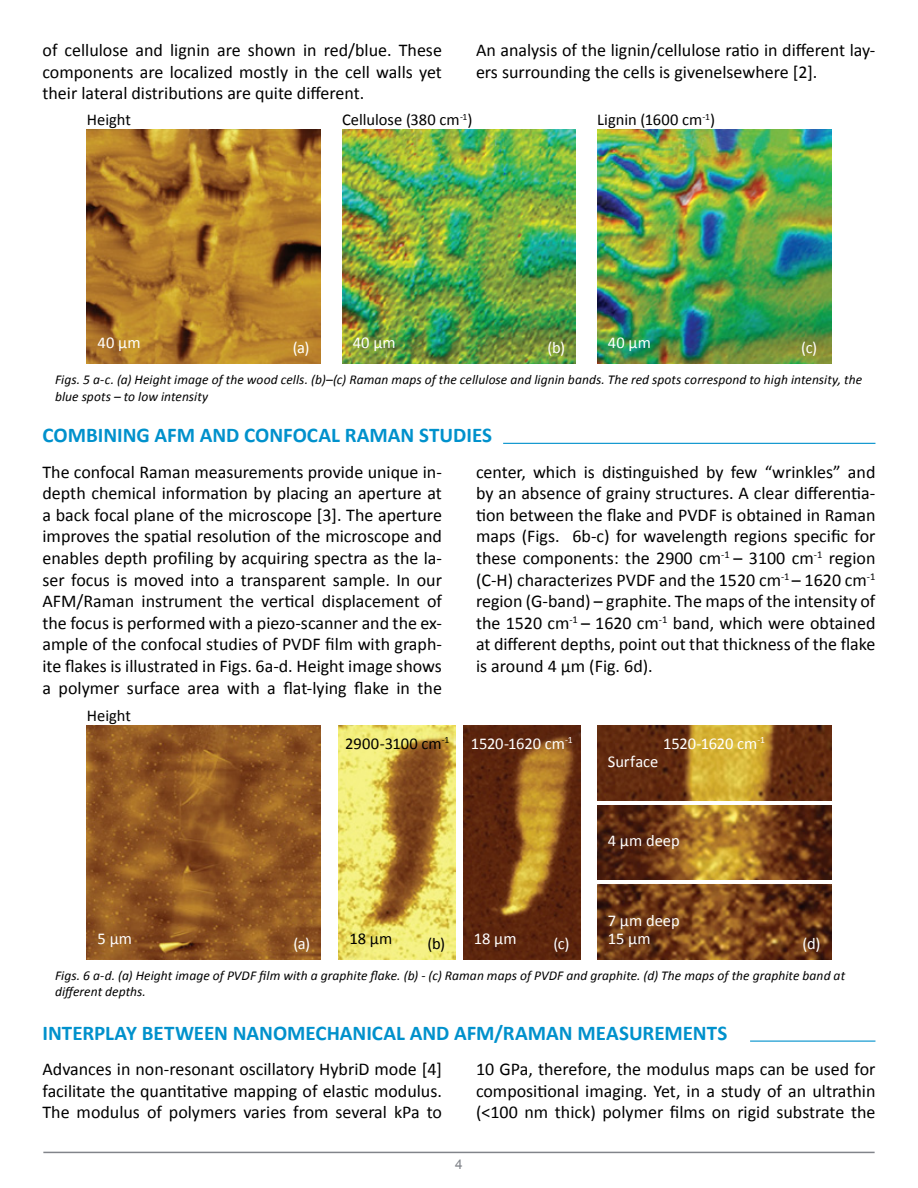
<style>
.page{position:relative;width:918px;height:1188px;background:#fff}
.page>*{position:absolute;margin:0;border:0;box-sizing:border-box;transform-origin:0 0}
.t1{font:700 21px "Calibri";color:#0091cc}
.t2{font:18px/21.6px "Calibri";color:#000;text-align:justify}
.t3{font:16.5px/18.1px "Calibri";color:#fff}
.t4{font:16.5px "Calibri";color:#000}
.t5{font:italic 13.5px/16.2px "Calibri";letter-spacing:.005em;color:#000}
.t6{font:13.5px "Arial";color:#81848a}
</style>
<div class="page">
<hr style="left:43px;top:1152px;width:832px;height:1px;background:#81848a">
<img style="left:597px;top:726px;width:234px;height:74px">
<img style="left:87px;top:726px;width:234px;height:233px">
<img style="left:339px;top:726px;width:117px;height:233px">
<img style="left:463px;top:726px;width:117px;height:233px">
<img style="left:597px;top:805px;width:234px;height:75px">
<img style="left:597px;top:885px;width:234px;height:74px">
<img style="left:87px;top:130px;width:234px;height:234px">
<img style="left:597px;top:130px;width:234px;height:234px">
<img style="left:342px;top:130px;width:234px;height:234px">
<hr style="left:503px;top:443px;width:372px;height:1px;background:#0091cc">
<hr style="left:750px;top:1041px;width:125px;height:1px;background:#0091cc">
<p class="t2" style="left:43px;top:39px;width:401px">of cellulose and lignin are shown in red/blue. These components are localized mostly in the cell walls yet their lateral distributions are quite different.</p>
<p class="t2" style="left:476px;top:39px;width:401px">An analysis of the lignin/cellulose ratio in different lay&shy;ers surrounding the cells is givenelsewhere [2].</p>
<p class="t4" style="left:87px;top:109px;width:46px">Height</p>
<p class="t4" style="left:342px;top:109px;width:132px">Cellulose (380 cm<sup>-1</sup>)</p>
<p class="t4" style="left:597px;top:109px;width:119px">Lignin (1600 cm<sup>-1</sup>)</p>
<p class="t3" style="left:98px;top:334px;width:45px">40 µm</p>
<p class="t3" style="left:293px;top:338px;width:18px">(a)</p>
<p class="t3" style="left:547px;top:338px;width:19px">(b)</p>
<p class="t3" style="left:801px;top:338px;width:17px">(c)</p>
<p class="t3" style="left:353px;top:334px;width:45px">40 µm</p>
<p class="t3" style="left:608px;top:334px;width:45px">40 µm</p>
<p class="t5" style="left:55px;top:371px;width:809px">Figs. 5 a-c. (a) Height image of the wood cells. (b)–(c) Raman maps of the cellulose and lignin bands. The red spots correspond to high intensity, the blue spots – to low intensity</p>
<p class="t1" style="left:43px;top:422px;width:451px">COMBINING AFM AND CONFOCAL RAMAN STUDIES</p>
<p class="t2" style="left:43px;top:461px;width:401px">The confocal Raman measurements provide unique in&shy;depth chemical information by placing an aperture at a back focal plane of the microscope [3]. The aperture improves the spatial resolution of the microscope and enables depth profiling by acquiring spectra as the la&shy;ser focus is moved into a transparent sample. In our AFM/Raman instrument the vertical displacement of the focus is performed with a piezo-scanner and the ex&shy;ample of the confocal studies of PVDF film with graph&shy;ite flakes is illustrated in Figs. 6a‑d. Height image shows a polymer surface area with a flat-lying flake in the</p>
<p class="t2" style="left:476px;top:461px;width:401px">center, which is distinguished by few “wrinkles” and by an absence of grainy structures. A clear differentia&shy;tion between the flake and PVDF is obtained in Raman maps (Figs. 6b‑c) for wavelength regions specific for these components: the 2900 cm<sup>‑1</sup> – 3100 cm<sup>-1</sup> region (C-H) characterizes PVDF and the 1520 cm<sup>‑1</sup> – 1620 cm<sup>-1 </sup>region (G‑band) – graphite. The maps of the intensity of the 1520 cm<sup>‑1</sup> – 1620 cm<sup>-1</sup> band, which were obtained at different depths, point out that thickness of the flake is around 4 μm (Fig. 6d).</p>
<p class="t4" style="left:87px;top:705px;width:46px">Height</p>
<p class="t4" style="left:345px;top:733px;width:106px">2900-3100 cm<sup>-1</sup></p>
<p class="t3" style="left:471px;top:734px;width:103px">1520-1620 cm<sup>-1</sup></p>
<p class="t3" style="left:663px;top:734px;width:103px">1520-1620 cm<sup>-1</sup></p>
<p class="t3" style="left:608px;top:752px;width:52px">Surface</p>
<p class="t3" style="left:608px;top:832px;width:73px">4 µm deep</p>
<p class="t3" style="left:608px;top:911px;width:73px">7 µm deep<br>15 µm</p>
<p class="t4" style="left:350px;top:928px;width:44px">18 µm</p>
<p class="t3" style="left:474px;top:930px;width:44px">18 µm</p>
<p class="t3" style="left:98px;top:930px;width:36px">5 µm</p>
<p class="t3" style="left:803px;top:934px;width:19px">(d)</p>
<p class="t3" style="left:293px;top:934px;width:18px">(a)</p>
<p class="t4" style="left:427px;top:933px;width:19px">(b)</p>
<p class="t3" style="left:554px;top:934px;width:17px">(c)</p>
<p class="t5" style="left:55px;top:967px;width:792px">Figs. 6 a-d. (a) Height image of PVDF film with a graphite flake. (b) - (c) Raman maps of PVDF and graphite. (d) The maps of the graphite band at different depths.</p>
<p class="t1" style="left:43px;top:1020px;width:686px">INTERPLAY BETWEEN NANOMECHANICAL AND AFM/RAMAN MEASUREMENTS</p>
<p class="t2" style="left:43px;top:1059px;width:401px">Advances in non-resonant oscillatory HybriD mode [4] facilitate the quantitative mapping of elastic modulus.<br>The modulus of polymers varies from several kPa to</p>
<p class="t2" style="left:476px;top:1059px;width:401px">10 GPa, therefore, the modulus maps can be used for compositional imaging. Yet, in a study of an ultrathin (&lt;100 nm thick) polymer films on rigid substrate the</p>
<p class="t6" style="left:455px;top:1156px;width:9px">4</p>
</div>
